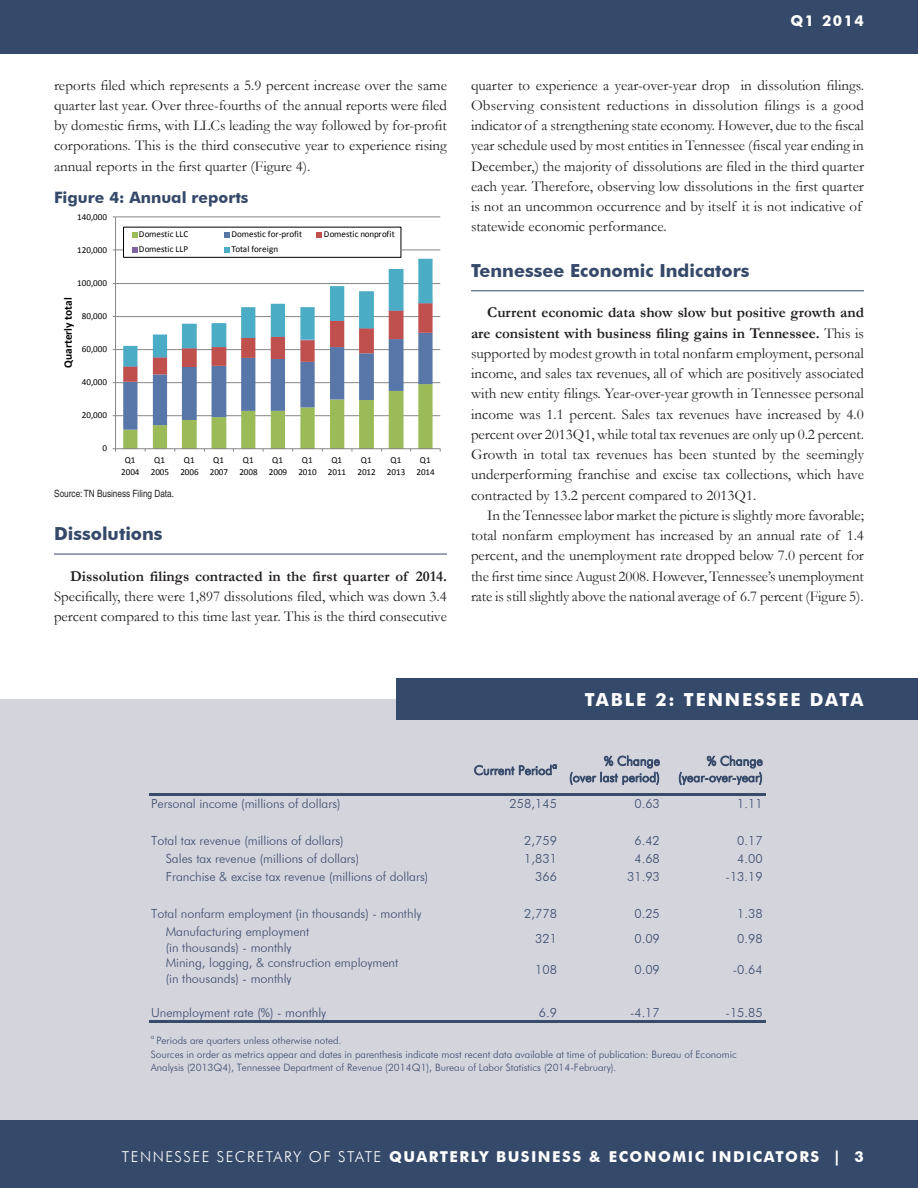
<style>
.page{position:relative;width:918px;height:1188px;background:#fff}
.page>*{position:absolute;margin:0;border:0;box-sizing:border-box;transform-origin:0 0}
.Subhead_1{font:700 18px "Futura BT";color:#35496a}
.Subhead_2{font:700 18px "Futura BT";letter-spacing:.1em;color:#fff}
.FigTabs{font:700 15.75px "Futura BT";color:#35496a}
.Body_text{font:15px/20.2px "Garamond";color:#231f20;text-align:justify}
.Subhead_2-2{font:700 15px "Futura BT";letter-spacing:.1em;color:#fff}
.t1{font:300 12.6px/16.4px "Futura BT";color:#384b6b}
.t2{font:700 11.4px "Calibri";letter-spacing:.005em;color:#000}
.t3{font:300 10.2px/13.5px "Futura BT";letter-spacing:-.005em;color:#384b6b}
.Table_Notes{font:condensed 10.05px "Helvetica";color:#231f20}
.t4{font:9.15px/11.4px "Calibri";letter-spacing:-.005em;color:#000;text-align:center}
.t5{font:300 8.4px "Futura BT";color:#384b6b}
.t6{font:300 6.9px "Futura BT";color:#384b6b}
.s1{font-weight:700}
.s2{font-weight:300}
</style>
<div class="page">
<div style="left:0;top:1118px;width:918px;height:70px;background:#35496a"></div>
<div style="left:0;top:0;width:918px;height:54px;background:#35496a"></div>
<div style="left:0;top:699px;width:918px;height:421px;background:#d4d4dd"></div>
<hr style="left:54px;top:554px;width:393px;height:1px;background:#35496a">
<hr style="left:471px;top:290px;width:393px;height:1px;background:#35496a">
<div style="left:397px;top:678px;width:521px;height:42px;background:#35496a"></div>
<svg style="left:474px;top:764px;width:83px;height:11px"></svg>
<svg style="left:570px;top:756px;width:90px;height:29px"></svg>
<svg style="left:679px;top:756px;width:84px;height:29px"></svg>
<hr style="left:149px;top:793px;width:616px;height:2px;background:#384b6b">
<hr style="left:149px;top:1021px;width:616px;height:2px;background:#384b6b">
<hr style="left:116px;top:415px;width:324px;height:1px;background:#868686">
<hr style="left:116px;top:382px;width:324px;height:1px;background:#868686">
<hr style="left:116px;top:349px;width:324px;height:1px;background:#868686">
<hr style="left:116px;top:316px;width:324px;height:1px;background:#868686">
<hr style="left:116px;top:283px;width:324px;height:1px;background:#868686">
<hr style="left:116px;top:250px;width:324px;height:1px;background:#868686">
<hr style="left:116px;top:217px;width:324px;height:1px;background:#868686">
<hr style="left:115px;top:217px;width:1px;height:232px;background:#868686">
<hr style="left:116px;top:448px;width:324px;height:1px;background:#868686">
<svg style="left:123px;top:259px;width:310px;height:193px"></svg>
<div style="left:124px;top:227px;width:278px;height:31px;background:#fff"></div>
<div style="left:123px;top:227px;width:278px;height:31px;border:1px solid #000"></div>
<svg style="left:132px;top:232px;width:5px;height:6px"></svg>
<svg style="left:224px;top:232px;width:6px;height:6px"></svg>
<svg style="left:317px;top:232px;width:5px;height:6px"></svg>
<svg style="left:132px;top:247px;width:5px;height:6px"></svg>
<svg style="left:224px;top:247px;width:6px;height:6px"></svg>
<p class="Body_text" style="left:54px;top:74px;width:395px">reports filed which represents a 5.9 percent increase over the same quarter last year. Over three-fourths of the annual reports were filed by domestic firms, with LLCs leading the way followed by for-profit corporations. This is the third consecutive year to experience rising annual reports in the first quarter (Figure 4).</p>
<p class="FigTabs" style="left:54px;top:188px;width:196px">Figure 4: Annual reports</p>
<p class="t4" style="left:77px;top:210px;width:31px">140,000</p>
<p class="t4" style="left:77px;top:243px;width:31px">120,000</p>
<p class="t4" style="left:77px;top:277px;width:31px">100,000</p>
<p class="t2" style="left:61px;top:368px;width:72px;rotate:-90deg">Quarterly total</p>
<p class="t4" style="left:82px;top:310px;width:27px">80,000</p>
<p class="t4" style="left:82px;top:343px;width:27px">60,000</p>
<p class="t4" style="left:82px;top:376px;width:27px">40,000</p>
<p class="t4" style="left:82px;top:409px;width:27px">20,000</p>
<p class="t4" style="left:103px;top:442px;width:6px">0</p>
<p class="t4" style="left:139px;top:228px;width:51px">Domestic LLC</p>
<p class="t4" style="left:231px;top:228px;width:72px">Domestic for-profit</p>
<p class="t4" style="left:324px;top:228px;width:72px">Domestic nonprofit</p>
<p class="t4" style="left:139px;top:243px;width:51px">Domestic LLP</p>
<p class="t4" style="left:231px;top:243px;width:48px">Total foreign</p>
<p class="t4" style="left:121px;top:454px;width:20px">Q1<br>2004</p>
<p class="t4" style="left:151px;top:454px;width:20px">Q1<br>2005</p>
<p class="t4" style="left:180px;top:454px;width:20px">Q1<br>2006</p>
<p class="t4" style="left:210px;top:454px;width:20px">Q1<br>2007</p>
<p class="t4" style="left:239px;top:454px;width:20px">Q1<br>2008</p>
<p class="t4" style="left:269px;top:454px;width:20px">Q1<br>2009</p>
<p class="t4" style="left:298px;top:454px;width:20px">Q1<br>2010</p>
<p class="t4" style="left:328px;top:454px;width:20px">Q1<br>2011</p>
<p class="t4" style="left:357px;top:454px;width:20px">Q1<br>2012</p>
<p class="t4" style="left:387px;top:454px;width:20px">Q1<br>2013</p>
<p class="t4" style="left:417px;top:454px;width:20px">Q1<br>2014</p>
<p class="Table_Notes" style="left:54px;top:488px;width:121px">Source: TN Business Filing Data.</p>
<p class="Subhead_1" style="left:54px;top:523px;width:110px">Dissolutions</p>
<p class="Body_text" style="left:54px;top:565px;width:395px;text-indent:16px"><span class="s1">Dissolution filings contracted in the first quarter of 2014.<br></span>Specifically, there were 1,897 dissolutions filed, which was down 3.4 percent compared to this time last year. This is the third consecutive</p>
<p class="Subhead_2-2" style="left:791px;top:12px;width:75px">Q1 2014</p>
<p class="Body_text" style="left:471px;top:74px;width:395px;text-align:left">quarter to experience a year-over-year drop in dissolution filings.<br>Observing consistent reductions in dissolution filings is a good indicator of a strengthening state economy. However, due to the fiscal year schedule used by most entities in Tennessee (fiscal year ending in December,) the majority of dissolutions are filed in the third quarter each year. Therefore, observing low dissolutions in the first quarter is not an uncommon occurrence and by itself it is not indicative of statewide economic performance.</p>
<p class="Subhead_1" style="left:471px;top:260px;width:280px">Tennessee Economic Indicators</p>
<p class="Body_text" style="left:471px;top:302px;width:395px;text-indent:16px"><span class="s1">Current economic data show slow but positive growth and are consistent with business filing gains in Tennessee.</span> This is supported by modest growth in total nonfarm employment, personal income, and sales tax revenues, all of which are positively associated with new entity filings. Year-over-year growth in Tennessee personal income was 1.1 percent. Sales tax revenues have increased by 4.0 percent over 2013Q1, while total tax revenues are only up 0.2 percent.<br>Growth in total tax revenues has been stunted by the seemingly underperforming franchise and excise tax collections, which have contracted by 13.2 percent compared to 2013Q1.</p>
<p class="Body_text" style="left:471px;top:505px;width:395px;text-indent:16px">In the Tennessee labor market the picture is slightly more favorable; total nonfarm employment has increased by an annual rate of 1.4 percent, and the unemployment rate dropped below 7.0 percent for the first time since August 2008. However, Tennessee’s unemployment rate is still slightly above the national average of 6.7 percent (Figure 5).</p>
<p class="Subhead_2" style="left:585px;top:689px;width:280px">TABLE 2: TENNESSEE DATA</p>
<p class="t5" style="left:552px;top:760px;width:6px">a</p>
<p class="t1" style="left:604px;top:753px;width:57px">% Change</p>
<p class="t1" style="left:707px;top:753px;width:57px">% Change</p>
<p class="t1" style="left:151px;top:795px;width:191px">Personal income (millions of dollars)</p>
<p class="t1" style="left:510px;top:795px;width:49px">258,145</p>
<p class="t1" style="left:634px;top:795px;width:27px">0.63</p>
<p class="t1" style="left:737px;top:795px;width:27px">1.11</p>
<p class="t1" style="left:151px;top:832px;width:194px">Total tax revenue (millions of dollars)</p>
<p class="t1" style="left:524px;top:832px;width:34px">2,759</p>
<p class="t1" style="left:634px;top:832px;width:27px">6.42</p>
<p class="t1" style="left:737px;top:832px;width:27px">0.17</p>
<p class="t1" style="left:166px;top:850px;width:195px">Sales tax revenue (millions of dollars)</p>
<p class="t1" style="left:524px;top:850px;width:34px">1,831</p>
<p class="t1" style="left:634px;top:850px;width:27px">4.68</p>
<p class="t1" style="left:737px;top:850px;width:27px">4.00</p>
<p class="t1" style="left:166px;top:869px;width:264px">Franchise &amp; excise tax revenue (millions of dollars)</p>
<p class="t1" style="left:535px;top:869px;width:23px">366</p>
<p class="t1" style="left:627px;top:869px;width:34px">31.93</p>
<p class="t1" style="left:726px;top:869px;width:39px">-13.19</p>
<p class="t1" style="left:151px;top:905px;width:272px">Total nonfarm employment (in thousands) - monthly</p>
<p class="t1" style="left:524px;top:905px;width:34px">2,778</p>
<p class="t1" style="left:634px;top:905px;width:27px">0.25</p>
<p class="t1" style="left:737px;top:905px;width:27px">1.38</p>
<p class="t1" style="left:166px;top:923px;width:145px">Manufacturing employment (in thousands) - monthly</p>
<p class="t1" style="left:535px;top:930px;width:23px">321</p>
<p class="t1" style="left:634px;top:930px;width:27px">0.09</p>
<p class="t1" style="left:737px;top:930px;width:27px">0.98</p>
<p class="t1" style="left:166px;top:954px;width:234px">Mining, logging, &amp; construction employment (in thousands) - monthly</p>
<p class="t1" style="left:535px;top:961px;width:23px">108</p>
<p class="t1" style="left:634px;top:961px;width:27px">0.09</p>
<p class="t1" style="left:733px;top:961px;width:31px">-0.64</p>
<p class="t1" style="left:151px;top:1004px;width:177px">Unemployment rate (%) - monthly</p>
<p class="t1" style="left:539px;top:1004px;width:20px">6.9</p>
<p class="t1" style="left:630px;top:1004px;width:31px">-4.17</p>
<p class="t1" style="left:726px;top:1004px;width:39px">-15.85</p>
<p class="t6" style="left:151px;top:1033px;width:5px">a</p>
<p class="t3" style="left:151px;top:1034px;width:587px;text-indent:6px">Periods are quarters unless otherwise noted.<br>Sources in order as metrics appear and dates in parenthesis indicate most recent data available at time of publication: Bureau of Economic<br>Analysis (2013Q4), Tennessee Department of Revenue (2014Q1), Bureau of Labor Statistics (2014-February).</p>
<p class="Subhead_2-2" style="left:122px;top:1147px;width:744px"><span class="s2">TENNESSEE SECRETARY OF STATE</span> QUARTERLY BUSINESS &amp; ECONOMIC INDICATORS | 3</p>
</div>
